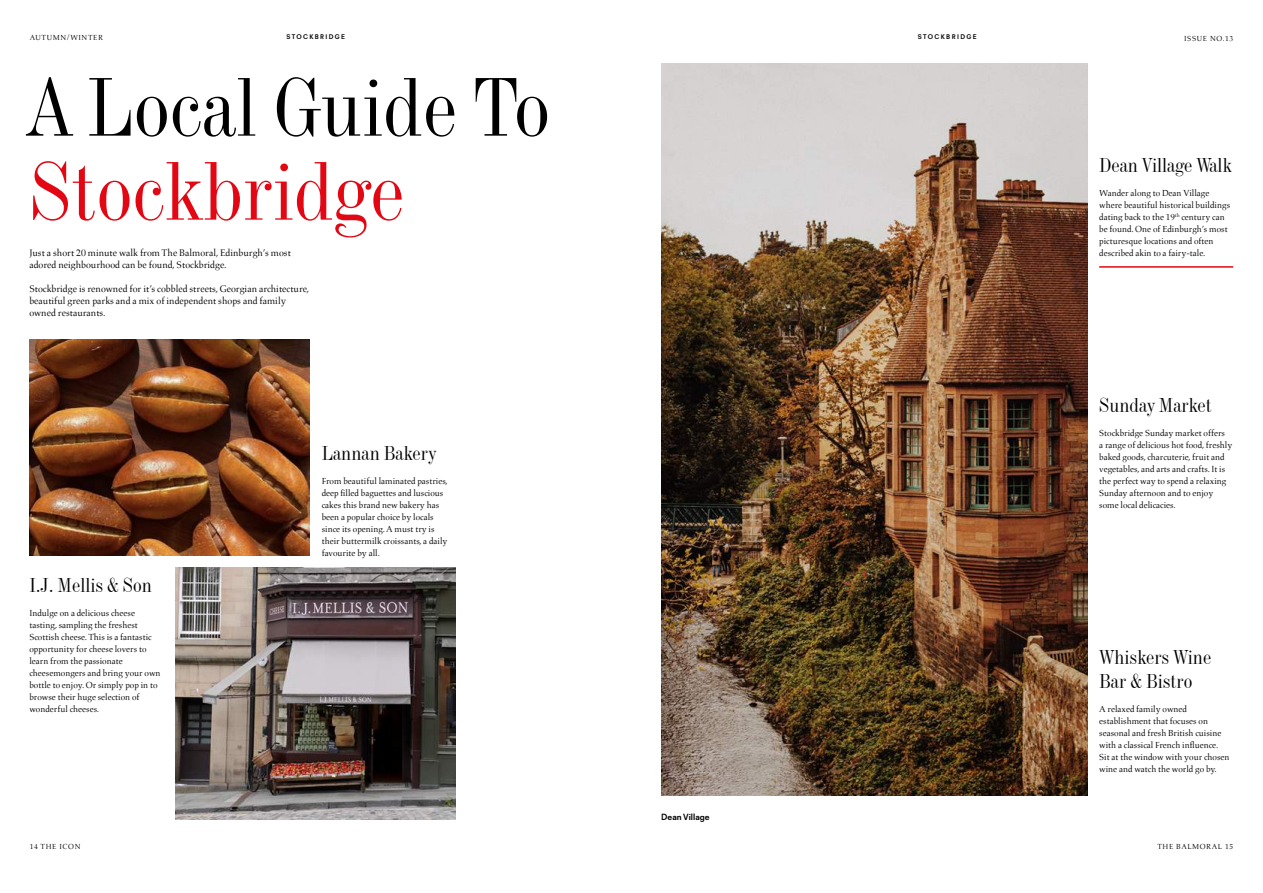
<style>
.page{position:relative;width:1263px;height:893px;background:#fff}
.page>*{position:absolute;margin:0;border:0;box-sizing:border-box;transform-origin:0 0}
.t1{font:81px "Industrial 736 BT";color:#000}
.t2{font:81px "Industrial 736 BT";color:#e30613}
.t3{font:19.5px/24px "Industrial 736 BT";color:#000}
.t4{font:9.75px/12px "Aldus LT";color:#000}
.t5{font:9px/12px "Aldus LT";color:#000}
.t6{font:700 9px "Recta";color:#000}
.t7{font:7.5px "Aldus LT";letter-spacing:.08em;color:#000}
.t8{font:700 6.75px "Recta";letter-spacing:.2em;color:#000}
</style>
<div class="page">
<img style="left:661px;top:64px;width:426px;height:732px">
<img style="left:176px;top:568px;width:280px;height:252px">
<img style="left:30px;top:340px;width:280px;height:216px">
<hr style="left:1099px;top:266px;width:134px;height:2px;background:#e30613">
<p class="t7" style="left:30px;top:33px;width:75px">AUTUMN/WINTER</p>
<p class="t7" style="left:1184px;top:34px;width:51px">ISSUE NO.13</p>
<p class="t8" style="left:286px;top:33px;width:60px">STOCKBRIDGE</p>
<p class="t8" style="left:918px;top:33px;width:60px">STOCKBRIDGE</p>
<h1 class="t1" style="left:29px;top:56px;width:522px">A Local Guide To</h1>
<h1 class="t2" style="left:29px;top:140px;width:377px">Stockbridge</h1>
<h2 class="t3" style="left:1099px;top:152px;width:134px">Dean Village Walk</h2>
<p class="t5" style="left:1099px;top:187px;width:132px">Wander along to Dean Village where beautiful historical buildings dating back to the 19<sup>th</sup> century can be found. One of Edinburgh’s most picturesque locations and often</p>
<p class="t4" style="left:29px;top:247px;width:263px">Just a short 20 minute walk from The Balmoral, Edinburgh’s most</p>
<p class="t5" style="left:1099px;top:247px;width:108px">described akin to a fairy-tale.</p>
<p class="t4" style="left:29px;top:259px;width:199px">adored neighbourhood can be found, Stockbridge.</p>
<p class="t4" style="left:29px;top:283px;width:281px">Stockbridge is renowned for it’s cobbled streets, Georgian architecture, beautiful green parks and a mix of independent shops and family owned restaurants.</p>
<h2 class="t3" style="left:29px;top:572px;width:124px">I.J. Mellis &amp; Son</h2>
<p class="t5" style="left:29px;top:607px;width:133px">Indulge on a delicious cheese tasting, sampling the freshest<br>Scottish cheese. This is a fantastic opportunity for cheese lovers to learn from the passionate cheesemongers and bring your own bottle to enjoy. Or simply pop in to browse their huge selection of wonderful cheeses.</p>
<p class="t7" style="left:30px;top:843px;width:52px">14 THE ICON</p>
<h2 class="t3" style="left:322px;top:440px;width:116px">Lannan Bakery</h2>
<p class="t5" style="left:322px;top:475px;width:128px">From beautiful laminated pastries, deep filled baguettes and luscious cakes this brand new bakery has been a popular choice by locals since its opening. A must try is their buttermilk croissants, a daily favourite by all.</p>
<p class="t6" style="left:661px;top:811px;width:50px">Dean Village</p>
<h2 class="t3" style="left:1099px;top:392px;width:114px">Sunday Market</h2>
<p class="t5" style="left:1099px;top:427px;width:135px">Stockbridge Sunday market offers<br>a range of delicious hot food, freshly baked goods, charcuterie, fruit and vegetables, and arts and crafts. It is the perfect way to spend a relaxing Sunday afternoon and to enjoy some local delicacies.</p>
<h2 class="t3" style="left:1099px;top:644px;width:113px">Whiskers Wine<br>Bar &amp; Bistro</h2>
<p class="t5" style="left:1099px;top:703px;width:132px">A relaxed family owned establishment that focuses on seasonal and fresh British cuisine with a classical French influence.<br>Sit at the window with your chosen wine and watch the world go by.</p>
<p class="t7" style="left:1157px;top:843px;width:77px">THE BALMORAL 15</p>
</div>
